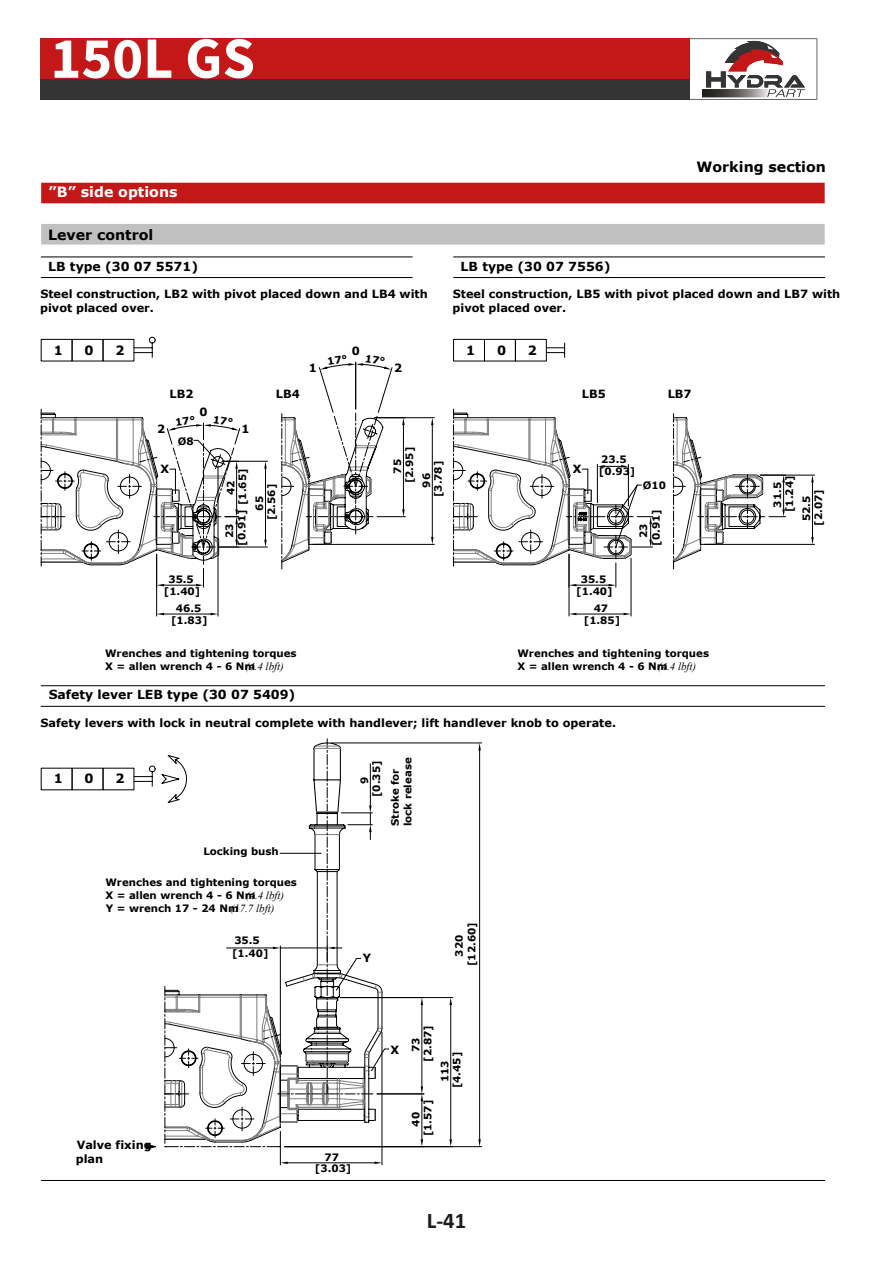
<style>
.page{position:relative;width:893px;height:1263px;background:#fff}
.page>*{position:absolute;margin:0;border:0;box-sizing:border-box;transform-origin:0 0}
.t1{font:700 58.5px "Source Sans Pro";color:#fff}
.t2{font:700 22.5px "Calibri";color:#1d1d1b}
.t3{font:700 14.25px "Verdana";color:#000}
.t4{font:700 14.25px "Verdana";color:#fff}
.t5{font:700 12.75px "Verdana";color:#000}
.t6{font:700 12.45px "Verdana";color:#000}
.t7{font:700 11.4px/14.1px "Verdana";color:#000}
.t8{font:italic 10.95px "Times New Roman";color:#000}
.t9{font:700 10.2px/12px "Verdana";color:#000;text-align:center}
</style>
<div class="page">
<div style="left:41px;top:183px;width:784px;height:20px;background:#c41718"></div>
<hr style="left:41px;top:1180px;width:784px;height:1px;background:#000">
<div style="left:41px;top:224px;width:784px;height:21px;background:#c0c0c0"></div>
<hr style="left:41px;top:706px;width:784px;height:1px;background:#000">
<hr style="left:41px;top:685px;width:784px;height:1px;background:#000">
<hr style="left:41px;top:277px;width:371px;height:1px;background:#000">
<hr style="left:41px;top:257px;width:371px;height:1px;background:#000">
<hr style="left:453px;top:277px;width:372px;height:1px;background:#000">
<hr style="left:453px;top:257px;width:372px;height:1px;background:#000">
<div style="left:103px;top:339px;width:31px;height:22px;border:1px solid #000"></div>
<div style="left:41px;top:339px;width:31px;height:22px;border:1px solid #000"></div>
<div style="left:72px;top:339px;width:31px;height:22px;border:1px solid #000"></div>
<svg style="left:133px;top:336px;width:23px;height:22px"></svg>
<div style="left:515px;top:339px;width:32px;height:22px;border:1px solid #000"></div>
<div style="left:453px;top:339px;width:32px;height:22px;border:1px solid #000"></div>
<div style="left:484px;top:339px;width:32px;height:22px;border:1px solid #000"></div>
<hr style="left:222px;top:461px;width:45px;height:1px;background:#000">
<hr style="left:219px;top:547px;width:48px;height:1px;background:#000">
<hr style="left:265px;top:469px;width:1px;height:71px;background:#000">
<svg style="left:264px;top:461px;width:3px;height:8px"></svg>
<svg style="left:264px;top:540px;width:3px;height:7px"></svg>
<hr style="left:156px;top:554px;width:1px;height:62px;background:#000">
<hr style="left:218px;top:466px;width:1px;height:150px;background:#000">
<hr style="left:164px;top:614px;width:47px;height:1px;background:#000">
<svg style="left:157px;top:613px;width:7px;height:2px"></svg>
<svg style="left:211px;top:613px;width:7px;height:2px"></svg>
<hr style="left:374px;top:417px;width:60px;height:1px;background:#000">
<hr style="left:313px;top:544px;width:121px;height:1px;background:#000">
<hr style="left:432px;top:425px;width:1px;height:112px;background:#000">
<svg style="left:431px;top:418px;width:2px;height:7px"></svg>
<svg style="left:431px;top:537px;width:2px;height:7px"></svg>
<hr style="left:569px;top:554px;width:1px;height:62px;background:#000">
<hr style="left:631px;top:558px;width:1px;height:58px;background:#000">
<hr style="left:576px;top:614px;width:47px;height:1px;background:#000">
<svg style="left:569px;top:613px;width:7px;height:2px"></svg>
<svg style="left:623px;top:613px;width:8px;height:2px"></svg>
<svg style="left:673px;top:414px;width:113px;height:155px"></svg>
<hr style="left:760px;top:475px;width:54px;height:1px;background:#000">
<hr style="left:705px;top:544px;width:109px;height:1px;background:#000">
<hr style="left:812px;top:483px;width:1px;height:54px;background:#000">
<svg style="left:811px;top:475px;width:3px;height:8px"></svg>
<svg style="left:811px;top:537px;width:3px;height:7px"></svg>
<svg style="left:133px;top:765px;width:23px;height:22px"></svg>
<svg style="left:146px;top:1144px;width:10px;height:6px"></svg>
<hr style="left:421px;top:1101px;width:1px;height:38px;background:#000">
<svg style="left:421px;top:1139px;width:2px;height:7px"></svg>
<hr style="left:340px;top:997px;width:113px;height:1px;background:#000">
<hr style="left:450px;top:1005px;width:1px;height:134px;background:#000">
<svg style="left:449px;top:1139px;width:3px;height:7px"></svg>
<svg style="left:449px;top:998px;width:3px;height:7px"></svg>
<hr style="left:377px;top:1094px;width:47px;height:1px;background:#000">
<hr style="left:421px;top:1005px;width:1px;height:81px;background:#000">
<svg style="left:421px;top:1086px;width:2px;height:15px"></svg>
<svg style="left:421px;top:998px;width:2px;height:7px"></svg>
<hr style="left:284px;top:1146px;width:198px;height:1px;background:#000">
<hr style="left:331px;top:743px;width:151px;height:1px;background:#000">
<hr style="left:479px;top:750px;width:1px;height:389px;background:#000">
<svg style="left:478px;top:1139px;width:3px;height:8px"></svg>
<svg style="left:478px;top:743px;width:3px;height:7px"></svg>
<hr style="left:280px;top:1131px;width:1px;height:34px;background:#000">
<hr style="left:382px;top:1032px;width:1px;height:133px;background:#000">
<hr style="left:288px;top:1162px;width:86px;height:1px;background:#000">
<svg style="left:280px;top:1162px;width:8px;height:2px"></svg>
<svg style="left:374px;top:1162px;width:8px;height:2px"></svg>
<svg style="left:453px;top:342px;width:200px;height:245px"></svg>
<svg style="left:164px;top:739px;width:225px;height:408px"></svg>
<div style="left:40px;top:38px;width:649px;height:42px;background:#c41718"></div>
<div style="left:40px;top:79px;width:649px;height:21px;background:#343434"></div>
<svg style="left:689px;top:38px;width:128px;height:62px"></svg>
<svg style="left:41px;top:409px;width:199px;height:179px"></svg>
<svg style="left:281px;top:361px;width:125px;height:208px"></svg>
<h1 class="t1" style="left:50px;top:19px;width:206px">150L GS</h1>
<h3 class="t4" style="left:49px;top:182px;width:130px">”B” side options</h3>
<h3 class="t3" style="left:48px;top:225px;width:107px">Lever control</h3>
<p class="t6" style="left:48px;top:258px;width:151px">LB type (30 07 5571)</p>
<p class="t7" style="left:40px;top:287px;width:389px">Steel construction, LB2 with pivot placed down and LB4 with pivot placed over.</p>
<p class="t6" style="left:461px;top:258px;width:151px">LB type (30 07 7556)</p>
<h3 class="t3" style="left:696px;top:157px;width:131px">Working section</h3>
<p class="t7" style="left:452px;top:287px;width:389px">Steel construction, LB5 with pivot placed down and LB7 with pivot placed over.</p>
<p class="t5" style="left:54px;top:342px;width:11px">1</p>
<p class="t5" style="left:85px;top:342px;width:11px">0</p>
<p class="t5" style="left:116px;top:342px;width:11px">2</p>
<p class="t7" style="left:352px;top:344px;width:10px">0</p>
<p class="t5" style="left:466px;top:342px;width:11px">1</p>
<p class="t5" style="left:497px;top:342px;width:11px">0</p>
<p class="t5" style="left:528px;top:342px;width:11px">2</p>
<p class="t7" style="left:309px;top:361px;width:10px">1</p>
<p class="t7" style="left:394px;top:361px;width:10px">2</p>
<p class="t7" style="left:169px;top:387px;width:25px">LB2</p>
<p class="t7" style="left:276px;top:387px;width:25px">LB4</p>
<p class="t7" style="left:582px;top:387px;width:25px">LB5</p>
<p class="t7" style="left:668px;top:387px;width:25px">LB7</p>
<p class="t7" style="left:200px;top:405px;width:10px">0</p>
<p class="t7" style="left:157px;top:422px;width:10px">2</p>
<p class="t7" style="left:242px;top:422px;width:10px">1</p>
<p class="t7" style="left:160px;top:462px;width:10px">X</p>
<p class="t9" style="left:178px;top:435px;width:17px">Ø8</p>
<p class="t9" style="left:223px;top:546px;width:79px;line-height:12.9px;text-align:left;text-indent:7px;rotate:-90deg">23<br>[0.91] [1.65]</p>
<p class="t9" style="left:225px;top:495px;width:16px;rotate:-90deg">42</p>
<p class="t9" style="left:254px;top:520px;width:38px;rotate:-90deg">65 [2.56]</p>
<p class="t9" style="left:392px;top:483px;width:38px;rotate:-90deg">75 [2.95]</p>
<p class="t9" style="left:420px;top:497px;width:38px;rotate:-90deg">96 [3.78]</p>
<p class="t7" style="left:573px;top:462px;width:10px">X</p>
<p class="t9" style="left:599px;top:453px;width:38px;line-height:12.6px;text-align:left">23.5 [0.93]</p>
<p class="t9" style="left:643px;top:480px;width:25px">Ø10</p>
<p class="t9" style="left:637px;top:546px;width:38px;line-height:12.6px;text-align:left;text-indent:7px;rotate:-90deg">23 [0.91]</p>
<p class="t9" style="left:772px;top:512px;width:38px;rotate:-90deg">31.5 [1.24]</p>
<p class="t9" style="left:800px;top:526px;width:38px;rotate:-90deg">52.5 [2.07]</p>
<p class="t9" style="left:164px;top:573px;width:38px">35.5 [1.40]</p>
<p class="t9" style="left:171px;top:602px;width:38px">46.5 [1.83]</p>
<p class="t9" style="left:576px;top:573px;width:38px">35.5 [1.40]</p>
<p class="t9" style="left:584px;top:602px;width:38px">47 [1.85]</p>
<p class="t9" style="left:105px;top:647px;width:193px;line-height:12.8px;text-align:left">Wrenches and tightening torques<br>X = allen wrench 4 - 6 Nm</p>
<p class="t8" style="left:246px;top:658px;width:40px">(4.4 lbft)</p>
<p class="t9" style="left:517px;top:647px;width:193px;line-height:12.8px;text-align:left">Wrenches and tightening torques<br>X = allen wrench 4 - 6 Nm</p>
<p class="t8" style="left:658px;top:658px;width:40px">(4.4 lbft)</p>
<p class="t6" style="left:49px;top:687px;width:248px">Safety lever LEB type (30 07 5409)</p>
<p class="t7" style="left:40px;top:716px;width:577px">Safety levers with lock in neutral complete with handlever; lift handlever knob to operate.</p>
<p class="t5" style="left:54px;top:770px;width:11px">1</p>
<p class="t5" style="left:85px;top:770px;width:11px">0</p>
<p class="t5" style="left:116px;top:770px;width:11px">2</p>
<p class="t9" style="left:203px;top:845px;width:77px">Locking bush</p>
<p class="t9" style="left:105px;top:876px;width:193px;line-height:12.8px;text-align:left">Wrenches and tightening torques<br>X = allen wrench 4 - 6 Nm</p>
<p class="t8" style="left:246px;top:888px;width:40px">(4.4 lbft)</p>
<p class="t9" style="left:106px;top:902px;width:135px">Y = wrench 17 - 24 Nm</p>
<p class="t8" style="left:231px;top:901px;width:45px">(17.7 lbft)</p>
<p class="t9" style="left:232px;top:934px;width:38px;line-height:12.6px;text-align:left">35.5 [1.40]</p>
<p class="t9" style="left:358px;top:797px;width:38px;rotate:-90deg">9 [0.35]</p>
<p class="t9" style="left:389px;top:826px;width:70px;line-height:12.8px;text-align:left;rotate:-90deg">Stroke for lock release</p>
<p class="t7" style="left:363px;top:951px;width:10px">Y</p>
<p class="t9" style="left:453px;top:966px;width:45px;line-height:12.6px;rotate:-90deg">320 [12.60]</p>
<p class="t7" style="left:76px;top:1138px;width:77px">Valve fixing plan</p>
<p class="t9" style="left:315px;top:1151px;width:38px">77 [3.03]</p>
<p class="t7" style="left:391px;top:1042px;width:10px">X</p>
<p class="t9" style="left:410px;top:1062px;width:38px;rotate:-90deg">73 [2.87]</p>
<p class="t9" style="left:439px;top:1088px;width:38px;rotate:-90deg">113 [4.45]</p>
<p class="t9" style="left:410px;top:1136px;width:38px;rotate:-90deg">40 [1.57]</p>
<h2 class="t2" style="left:427px;top:1205px;width:41px">L-41</h2>
</div>
